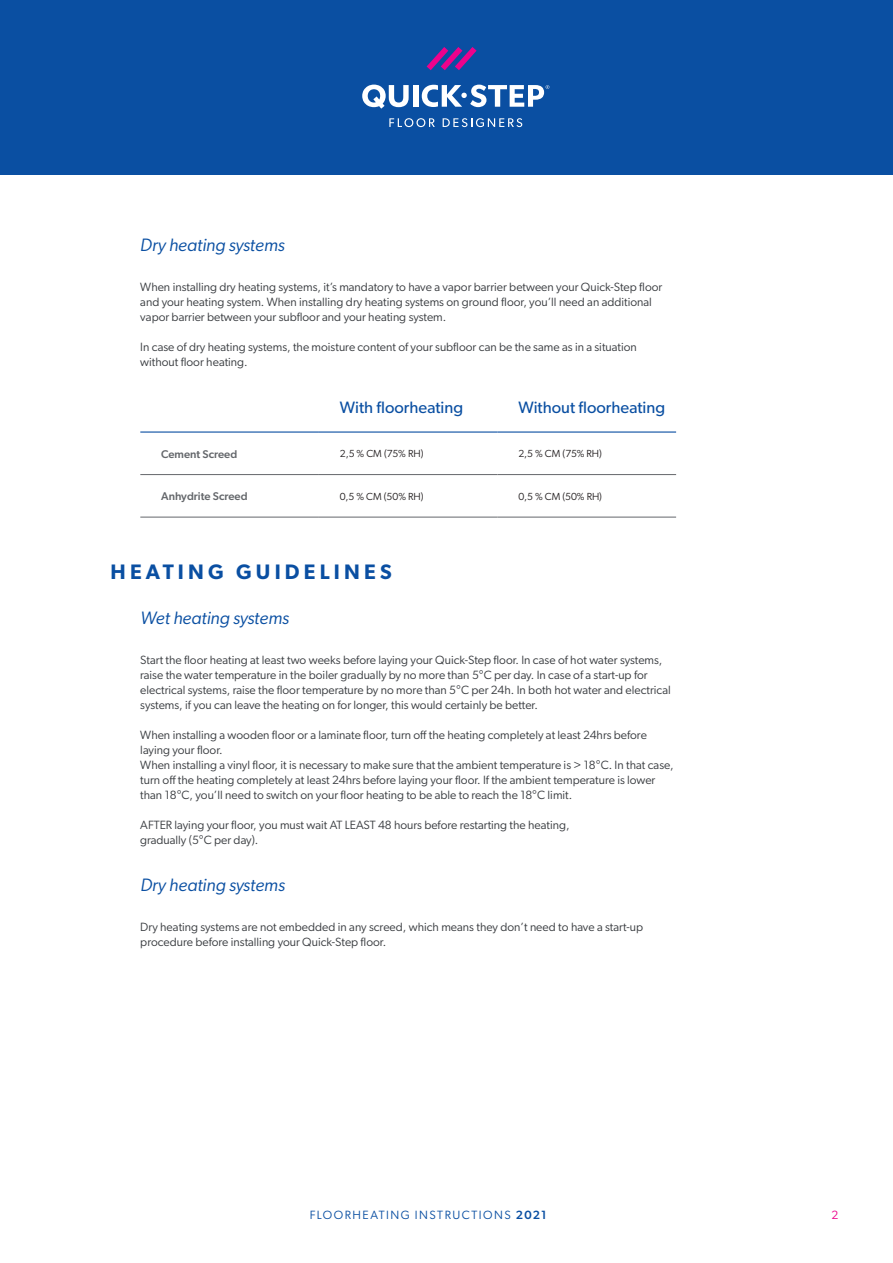
<style>
.page{position:relative;width:893px;height:1263px;background:#fff}
.page>*{position:absolute;margin:0;border:0;box-sizing:border-box;transform-origin:0 0}
.Kop{font:600 21px "Gibson";letter-spacing:.2em;color:#0a4fa2}
.t1{font:italic 18px "Gibson";letter-spacing:-.005em;color:#0a4fa2}
.Kop_tabel{font:16.5px "Gibson";color:#0a4fa2}
.Basistekst{font:12px/15px "Gibson";color:#393c40}
.t2{font:12px "Gibson";letter-spacing:.125em;color:#0a4fa2}
.t3{font:12px "Gibson";color:#ed028c}
.Ondertitel_tabel{font:500 11.25px "Gibson";color:#64676b}
.Bodytekst{font:10.2px "Gibson";color:#231f20}
.s1{font-weight:500}
</style>
<div class="page">
<div style="left:0;top:0;width:893px;height:174px;background:#0a4fa2"></div>
<svg style="left:389px;top:118px;width:46px;height:9px"></svg>
<svg style="left:443px;top:118px;width:79px;height:9px"></svg>
<svg style="left:427px;top:47px;width:50px;height:23px"></svg>
<svg style="left:362px;top:85px;width:47px;height:24px"></svg>
<div style="left:413px;top:85px;width:5px;height:22px;background:#fff"></div>
<svg style="left:422px;top:85px;width:127px;height:22px"></svg>
<hr style="left:140px;top:474px;width:179px;height:1px;background:#64676b">
<hr style="left:319px;top:474px;width:178px;height:1px;background:#64676b">
<hr style="left:497px;top:474px;width:179px;height:1px;background:#64676b">
<hr style="left:140px;top:517px;width:179px;height:1px;background:#64676b">
<hr style="left:319px;top:517px;width:178px;height:1px;background:#64676b">
<hr style="left:497px;top:517px;width:179px;height:1px;background:#64676b">
<hr style="left:319px;top:431px;width:178px;height:2px;background:#0a4fa2">
<hr style="left:497px;top:431px;width:179px;height:2px;background:#0a4fa2">
<hr style="left:140px;top:431px;width:179px;height:2px;background:#0a4fa2">
<p class="t1" style="left:140px;top:234px;width:146px">Dry heating systems</p>
<p class="Basistekst" style="left:140px;top:279px;width:523px">When installing dry heating systems, it’s mandatory to have a vapor barrier between your Quick-Step floor and your heating system. When installing dry heating systems on ground floor, you’ll need an additional vapor barrier between your subfloor and your heating system.</p>
<p class="Basistekst" style="left:140px;top:339px;width:498px">In case of dry heating systems, the moisture content of your subfloor can be the same as in a situation without floor heating.</p>
<p class="Kop_tabel" style="left:340px;top:397px;width:125px">With floorheating</p>
<p class="Kop_tabel" style="left:518px;top:397px;width:148px">Without floorheating</p>
<p class="Ondertitel_tabel" style="left:161px;top:447px;width:78px">Cement Screed</p>
<p class="Bodytekst" style="left:340px;top:448px;width:85px">2,5 % CM (75% RH)</p>
<p class="Bodytekst" style="left:518px;top:448px;width:85px">2,5 % CM (75% RH)</p>
<p class="Ondertitel_tabel" style="left:161px;top:490px;width:88px">Anhydrite Screed</p>
<p class="Bodytekst" style="left:340px;top:490px;width:85px">0,5 % CM (50% RH)</p>
<p class="Bodytekst" style="left:518px;top:490px;width:85px">0,5 % CM (50% RH)</p>
<p class="Kop" style="left:111px;top:559px;width:283px">HEATING GUIDELINES</p>
<p class="t1" style="left:141px;top:607px;width:150px">Wet heating systems</p>
<p class="Basistekst" style="left:140px;top:652px;width:532px">Start the floor heating at least two weeks before laying your Quick-Step floor. In case of hot water systems, raise the water temperature in the boiler gradually by no more than 5°C per day. In case of a start-up for electrical systems, raise the floor temperature by no more than 5°C per 24h. In both hot water and electrical systems, if you can leave the heating on for longer, this would certainly be better.</p>
<p class="Basistekst" style="left:140px;top:727px;width:508px">When installing a wooden floor or a laminate floor, turn off the heating completely at least 24hrs before laying your floor.</p>
<p class="Basistekst" style="left:140px;top:757px;width:535px">When installing a vinyl floor, it is necessary to make sure that the ambient temperature is &gt; 18°C. In that case, turn off the heating completely at least 24hrs before laying your floor. If the ambient temperature is lower than 18°C, you’ll need to switch on your floor heating to be able to reach the 18°C limit.</p>
<p class="Basistekst" style="left:140px;top:817px;width:431px">AFTER laying your floor, you must wait AT LEAST 48 hours before restarting the heating, gradually (5°C per day).</p>
<p class="t1" style="left:141px;top:874px;width:146px">Dry heating systems</p>
<p class="Basistekst" style="left:140px;top:919px;width:504px">Dry heating systems are not embedded in any screed, which means they don’t need to have a start-up procedure before installing your Quick-Step floor.</p>
<p class="t2" style="left:310px;top:1207px;width:238px">FLOORHEATING INSTRUCTIONS <span class="s1">2021</span></p>
<p class="t3" style="left:831px;top:1207px;width:8px">2</p>
</div>
